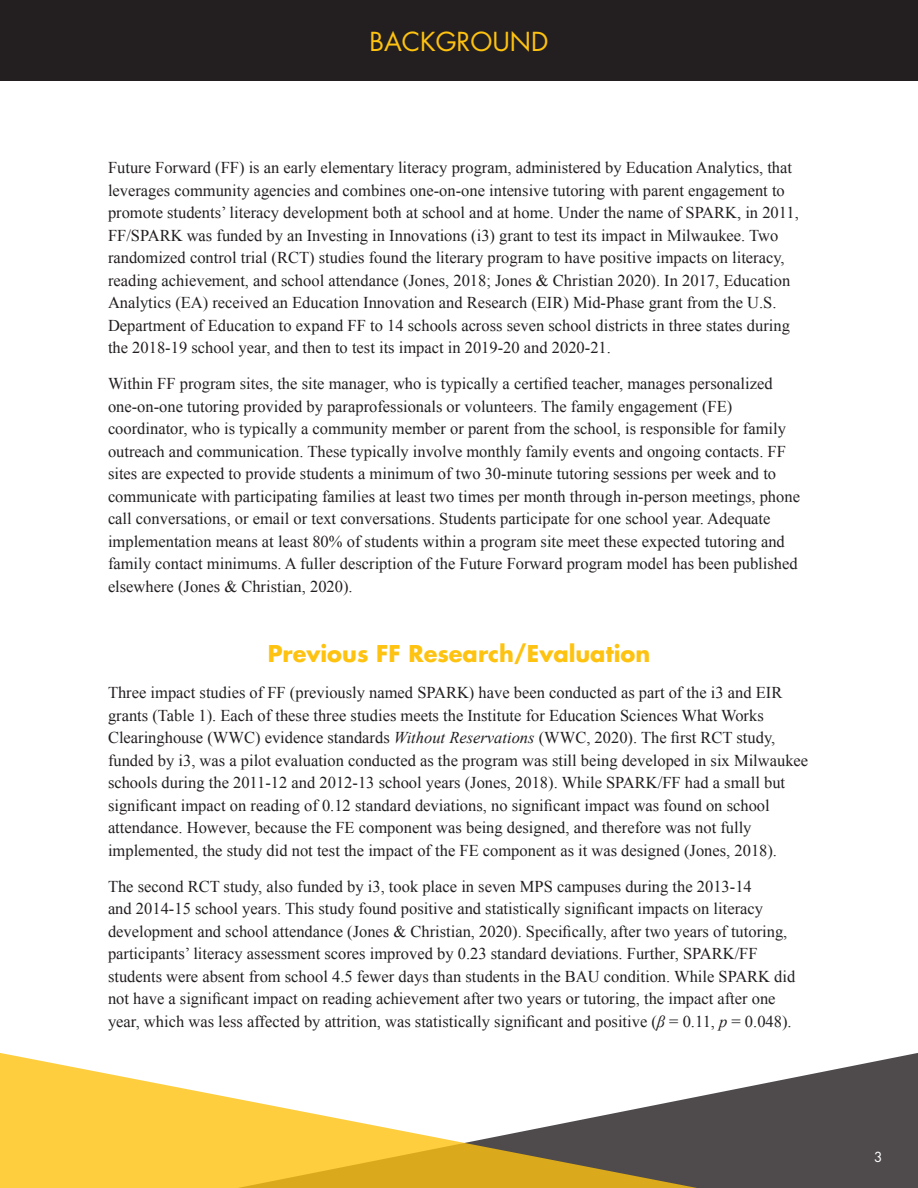
<style>
.page{position:relative;width:918px;height:1188px;background:#fff}
.page>*{position:absolute;margin:0;border:0;box-sizing:border-box;transform-origin:0 0}
.t1{font:25.5px "Futura Std";color:#fec210}
.Large_Header_gold{font:700 22.5px "Futura Std";color:#fec210}
.Body{font:16.5px/22.5px "Times New Roman";color:#231f20}
.t2{font:13.5px "Futura Std";color:#fff}
.s1{font-style:italic}
</style>
<div class="page">
<svg style="left:0;top:1053px;width:918px;height:135px"></svg>
<div style="left:0;top:0;width:918px;height:81px;background:#231f20"></div>
<p class="t1" style="left:370px;top:25px;width:180px">BACKGROUND</p>
<p class="Body" style="left:108px;top:156px;width:692px">Future Forward (FF) is an early elementary literacy program, administered by Education Analytics, that leverages community agencies and combines one-on-one intensive tutoring with parent engagement to promote students’ literacy development both at school and at home. Under the name of SPARK, in 2011, FF/SPARK was funded by an Investing in Innovations (i3) grant to test its impact in Milwaukee. Two randomized control trial (RCT) studies found the literary program to have positive impacts on literacy, reading achievement, and school attendance (Jones, 2018; Jones &amp; Christian 2020). In 2017, Education Analytics (EA) received an Education Innovation and Research (EIR) Mid-Phase grant from the U.S.<br>Department of Education to expand FF to 14 schools across seven school districts in three states during the 2018-19 school year, and then to test its impact in 2019-20 and 2020-21.</p>
<p class="Body" style="left:108px;top:372px;width:694px">Within FF program sites, the site manager, who is typically a certified teacher, manages personalized one-on-one tutoring provided by paraprofessionals or volunteers. The family engagement (FE) coordinator, who is typically a community member or parent from the school, is responsible for family outreach and communication. These typically involve monthly family events and ongoing contacts. FF sites are expected to provide students a minimum of two 30-minute tutoring sessions per week and to communicate with participating families at least two times per month through in-person meetings, phone call conversations, or email or text conversations. Students participate for one school year. Adequate implementation means at least 80% of students within a program site meet these expected tutoring and family contact minimums. A fuller description of the Future Forward program model has been published elsewhere (Jones &amp; Christian, 2020).</p>
<p class="Large_Header_gold" style="left:268px;top:639px;width:384px">Previous FF Research/Evaluation</p>
<p class="Body" style="left:108px;top:681px;width:702px">Three impact studies of FF (previously named SPARK) have been conducted as part of the i3 and EIR grants (Table 1). Each of these three studies meets the Institute for Education Sciences What Works Clearinghouse (WWC) evidence standards <span class="s1">Without Reservations</span> (WWC, 2020). The first RCT study, funded by i3, was a pilot evaluation conducted as the program was still being developed in six Milwaukee schools during the 2011-12 and 2012-13 school years (Jones, 2018). While SPARK/FF had a small but significant impact on reading of 0.12 standard deviations, no significant impact was found on school attendance. However, because the FE component was being designed, and therefore was not fully implemented, the study did not test the impact of the FE component as it was designed (Jones, 2018).</p>
<p class="Body" style="left:108px;top:875px;width:689px">The second RCT study, also funded by i3, took place in seven MPS campuses during the 2013-14<br>and 2014-15 school years. This study found positive and statistically significant impacts on literacy development and school attendance (Jones &amp; Christian, 2020). Specifically, after two years of tutoring, participants’ literacy assessment scores improved by 0.23 standard deviations. Further, SPARK/FF students were absent from school 4.5 fewer days than students in the BAU condition. While SPARK did not have a significant impact on reading achievement after two years or tutoring, the impact after one year, which was less affected by attrition, was statistically significant and positive (<span class="s1">β</span> = 0.11, <span class="s1">p</span> = 0.048).</p>
<p class="t2" style="left:874px;top:1149px;width:10px">3</p>
</div>
